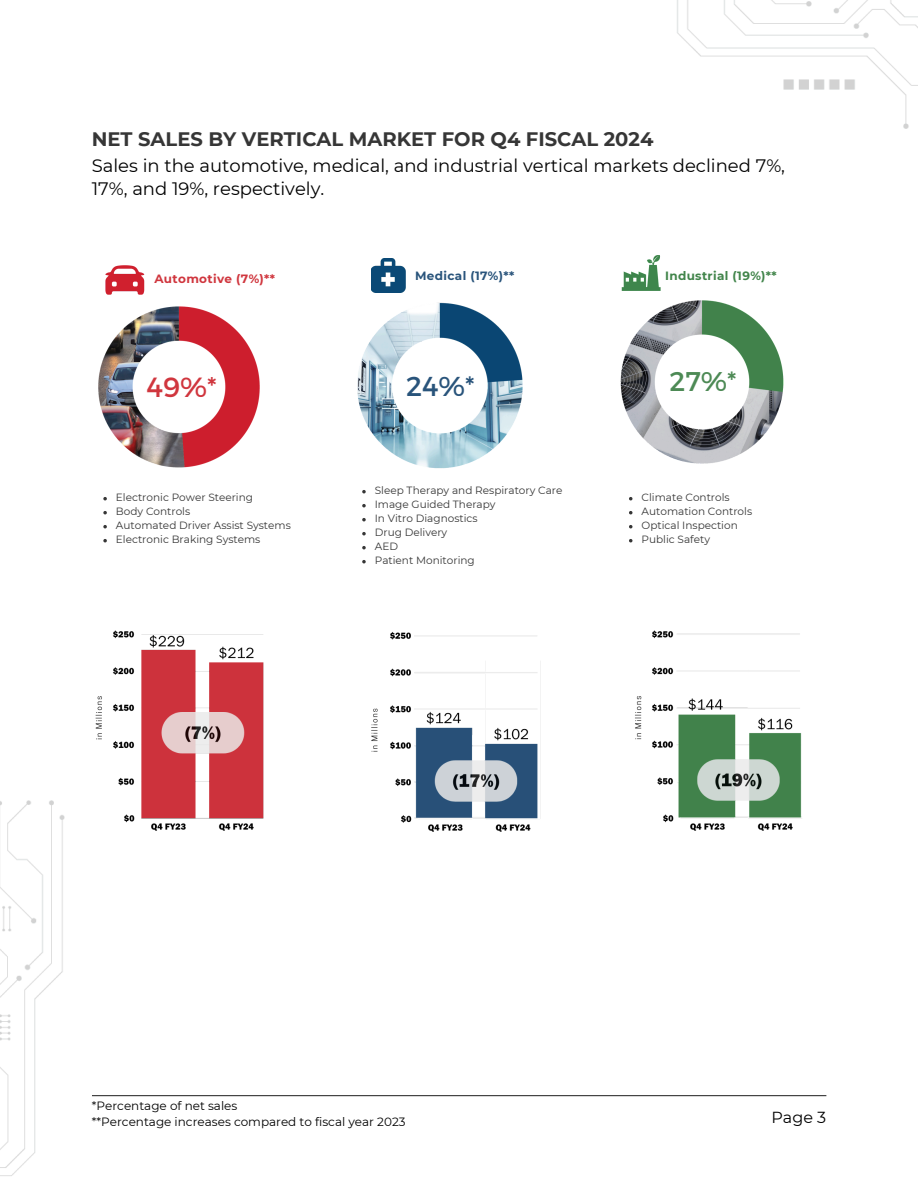
<style>
.page{position:relative;width:918px;height:1188px;background:#fff}
.page>*{position:absolute;margin:0;border:0;box-sizing:border-box;transform-origin:0 0}
.t1{font:27.75px "Montserrat";color:#d0363e}
.t2{font:27.3px "Montserrat";color:#29547b}
.t3{font:27px "Montserrat";color:#4d8a55}
.t4{font:700 19.5px "Montserrat";color:#363636}
.t5{font:18px/22.5px "Montserrat";color:#000}
.t6{font:15.9px "Montserrat";color:#000}
.t7{font:12px/16px "Montserrat";color:#000}
.t8{font:700 12px "Montserrat";letter-spacing:.03em;color:#42854b}
.t9{font:700 12px "Montserrat";letter-spacing:.03em;color:#d0363e}
.t10{font:700 12px "Montserrat";letter-spacing:.03em;color:#29547b}
.t11{font:10.5px "Montserrat";color:#363636}
</style>
<div class="page">
<hr style="left:92px;top:1095px;width:734px;height:1px;background:#363636">
<img style="left:106px;top:266px;width:39px;height:21px">
<img style="left:98px;top:287px;width:162px;height:181px">
<img style="left:620px;top:290px;width:164px;height:174px">
<img style="left:357px;top:281px;width:166px;height:188px">
<img style="left:372px;top:259px;width:33px;height:33px">
<img style="left:621px;top:256px;width:40px;height:34px">
<img style="left:677px;top:0;width:241px;height:128px">
<img style="left:0;top:800px;width:65px;height:376px">
<img style="left:95px;top:630px;width:169px;height:201px">
<img style="left:635px;top:630px;width:167px;height:201px">
<img style="left:371px;top:632px;width:170px;height:200px">
<svg style="left:103px;top:497px;width:4px;height:3px"></svg>
<svg style="left:103px;top:511px;width:4px;height:3px"></svg>
<svg style="left:103px;top:525px;width:4px;height:3px"></svg>
<svg style="left:103px;top:539px;width:4px;height:3px"></svg>
<svg style="left:362px;top:490px;width:4px;height:3px"></svg>
<svg style="left:362px;top:504px;width:4px;height:3px"></svg>
<svg style="left:362px;top:518px;width:4px;height:3px"></svg>
<svg style="left:362px;top:532px;width:4px;height:3px"></svg>
<svg style="left:362px;top:546px;width:4px;height:3px"></svg>
<svg style="left:362px;top:560px;width:4px;height:3px"></svg>
<p class="t4" style="left:92px;top:127px;width:563px">NET SALES BY VERTICAL MARKET FOR Q4 FISCAL 2024</p>
<p class="t5" style="left:92px;top:154px;width:695px">Sales in the automotive, medical, and industrial vertical markets declined 7%,<br>17%, and 19%, respectively.</p>
<h5 class="t9" style="left:154px;top:271px;width:122px">Automotive (7%)**</h5>
<p class="t10" style="left:415px;top:268px;width:101px">Medical (17%)**</p>
<h4 class="t8" style="left:665px;top:268px;width:113px">Industrial (19%)**</h4>
<h3 class="t1" style="left:147px;top:369px;width:72px">49%*</h3>
<h1 class="t2" style="left:406px;top:368px;width:70px">24%*</h1>
<h5 class="t3" style="left:669px;top:364px;width:69px">27%*</h5>
<p class="t11" style="left:116px;top:491px;width:139px">Electronic Power Steering</p>
<p class="t11" style="left:116px;top:505px;width:76px">Body Controls</p>
<p class="t11" style="left:116px;top:519px;width:176px">Automated Driver Assist Systems</p>
<p class="t11" style="left:116px;top:533px;width:146px">Electronic Braking Systems</p>
<p class="t11" style="left:375px;top:484px;width:189px">Sleep Therapy and Respiratory Care</p>
<h1 class="t11" style="left:375px;top:498px;width:122px">Image Guided Therapy</h1>
<p class="t11" style="left:375px;top:512px;width:104px">In Vitro Diagnostics</p>
<p class="t11" style="left:375px;top:526px;width:74px">Drug Delivery</p>
<p class="t11" style="left:375px;top:540px;width:25px">AED</p>
<p class="t11" style="left:375px;top:554px;width:102px">Patient Monitoring</p>
<p class="t11" style="left:642px;top:491px;width:90px">Climate Controls</p>
<p class="t11" style="left:642px;top:505px;width:112px">Automation Controls</p>
<p class="t11" style="left:642px;top:519px;width:98px">Optical Inspection</p>
<h6 class="t11" style="left:642px;top:533px;width:70px">Public Safety</h6>
<p class="t7" style="left:92px;top:1098px;width:315px">*Percentage of net sales<br>**Percentage increases compared to fiscal year 2023</p>
<p class="t6" style="left:772px;top:1107px;width:56px">Page 3</p>
</div>
